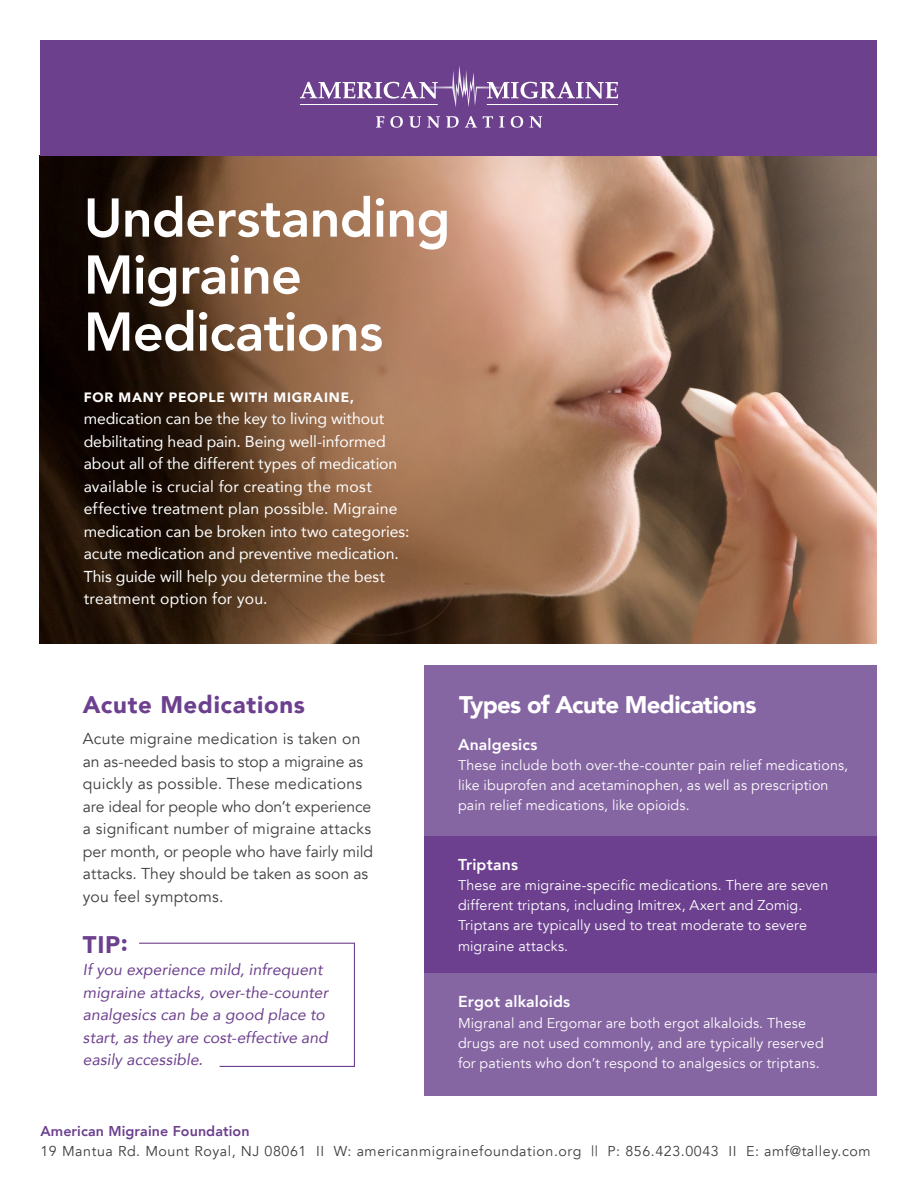
<style>
.page{position:relative;width:918px;height:1188px;background:#fff}
.page>*{position:absolute;margin:0;border:0;box-sizing:border-box;transform-origin:0 0}
.t1{font:800 54px "Avenir";letter-spacing:-.015em;color:#fff}
.t2{font:900 24px "Avenir";letter-spacing:-.03em;color:#fff}
.t3{font:900 24px "Avenir";letter-spacing:.025em;color:#6c408e}
.t4{font:900 24px "Avenir";color:#6d408e}
.t5{font:15.75px/22.5px "Avenir";letter-spacing:-.005em;color:#fff}
.t6{font:15.75px/22.5px "Avenir";letter-spacing:.005em;color:#3e3e3f}
.t7{font:italic 15.75px/22.5px "Avenir";letter-spacing:.005em;color:#6d408e}
.t8{font:800 15.75px "Avenir";letter-spacing:.01em;color:#fff}
.t9{font:14.25px/20.2px "Avenir";letter-spacing:.01em;color:#fff}
.t10{font:14.25px "Avenir";letter-spacing:.04em;color:#3e3e3f}
.t11{font:800 14.25px "Avenir";letter-spacing:.005em;color:#6c408e}
.t12{font:900 13.5px "Avenir";letter-spacing:.06em;color:#fff}
</style>
<div class="page">
<div style="left:424px;top:665px;width:453px;height:176px;background:#8665a3"></div>
<div style="left:424px;top:837px;width:453px;height:140px;background:#6c408e"></div>
<img style="left:40px;top:156px;width:837px;height:488px">
<div style="left:40px;top:40px;width:837px;height:116px;background:#6d408e"></div>
<svg style="left:300px;top:66px;width:318px;height:41px"></svg>
<svg style="left:376px;top:116px;width:8px;height:12px"></svg>
<svg style="left:390px;top:116px;width:13px;height:12px"></svg>
<svg style="left:409px;top:116px;width:12px;height:12px"></svg>
<svg style="left:427px;top:116px;width:13px;height:12px"></svg>
<svg style="left:446px;top:116px;width:13px;height:12px"></svg>
<svg style="left:465px;top:116px;width:12px;height:12px"></svg>
<svg style="left:483px;top:116px;width:10px;height:12px"></svg>
<svg style="left:499px;top:116px;width:5px;height:12px"></svg>
<svg style="left:511px;top:116px;width:12px;height:12px"></svg>
<svg style="left:530px;top:116px;width:12px;height:12px"></svg>
<div style="left:424px;top:974px;width:453px;height:122px;background:#8665a3"></div>
<svg style="left:139px;top:942px;width:216px;height:125px"></svg>
<p class="t1" style="left:84px;top:176px;width:368px">Understanding</p>
<p class="t1" style="left:84px;top:233px;width:220px">Migraine</p>
<p class="t1" style="left:84px;top:290px;width:301px">Medications</p>
<p class="t12" style="left:84px;top:386px;width:272px">FOR MANY PEOPLE WITH MIGRAINE,</p>
<p class="t5" style="left:84px;top:407px;width:327px">medication can be the key to living without debilitating head pain. Being well-informed about all of the different types of medication available is crucial for creating the most effective treatment plan possible. Migraine medication can be broken into two categories: acute medication and preventive medication.<br>This guide will help you determine the best treatment option for you.</p>
<p class="t3" style="left:83px;top:684px;width:224px">Acute Medications</p>
<p class="t6" style="left:83px;top:728px;width:292px">Acute migraine medication is taken on an as-needed basis to stop a migraine as quickly as possible. These medications are ideal for people who don’t experience a significant number of migraine attacks per month, or people who have fairly mild attacks. They should be taken as soon as you feel symptoms.</p>
<p class="t4" style="left:83px;top:924px;width:46px">TIP:</p>
<p class="t7" style="left:83px;top:958px;width:247px">If you experience mild, infrequent migraine attacks, over-the-counter analgesics can be a good place to start, as they are cost-effective and easily accessible.</p>
<p class="t2" style="left:459px;top:684px;width:299px">Types of Acute Medications</p>
<p class="t8" style="left:458px;top:732px;width:81px">Analgesics</p>
<p class="t9" style="left:458px;top:755px;width:392px">These include both over-the-counter pain relief medications, like ibuprofen and acetaminophen, as well as prescription pain relief medications, like opioids.</p>
<p class="t8" style="left:458px;top:852px;width:61px">Triptans</p>
<p class="t9" style="left:458px;top:875px;width:372px">These are migraine-specific medications. There are seven different triptans, including Imitrex, Axert and Zomig.<br>Triptans are typically used to treat moderate to severe migraine attacks.</p>
<p class="t8" style="left:458px;top:990px;width:114px">Ergot alkaloids</p>
<p class="t9" style="left:458px;top:1013px;width:367px">Migranal and Ergomar are both ergot alkaloids. These drugs are not used commonly, and are typically reserved for patients who don’t respond to analgesics or triptans.</p>
<p class="t11" style="left:40px;top:1120px;width:211px">American Migraine Foundation</p>
<p class="t10" style="left:40px;top:1143px;width:832px">19 Mantua Rd. Mount Royal, NJ 08061 II W: americanmigrainefoundation.org || P: 856.423.0043 II E: amf@talley.com</p>
</div>
